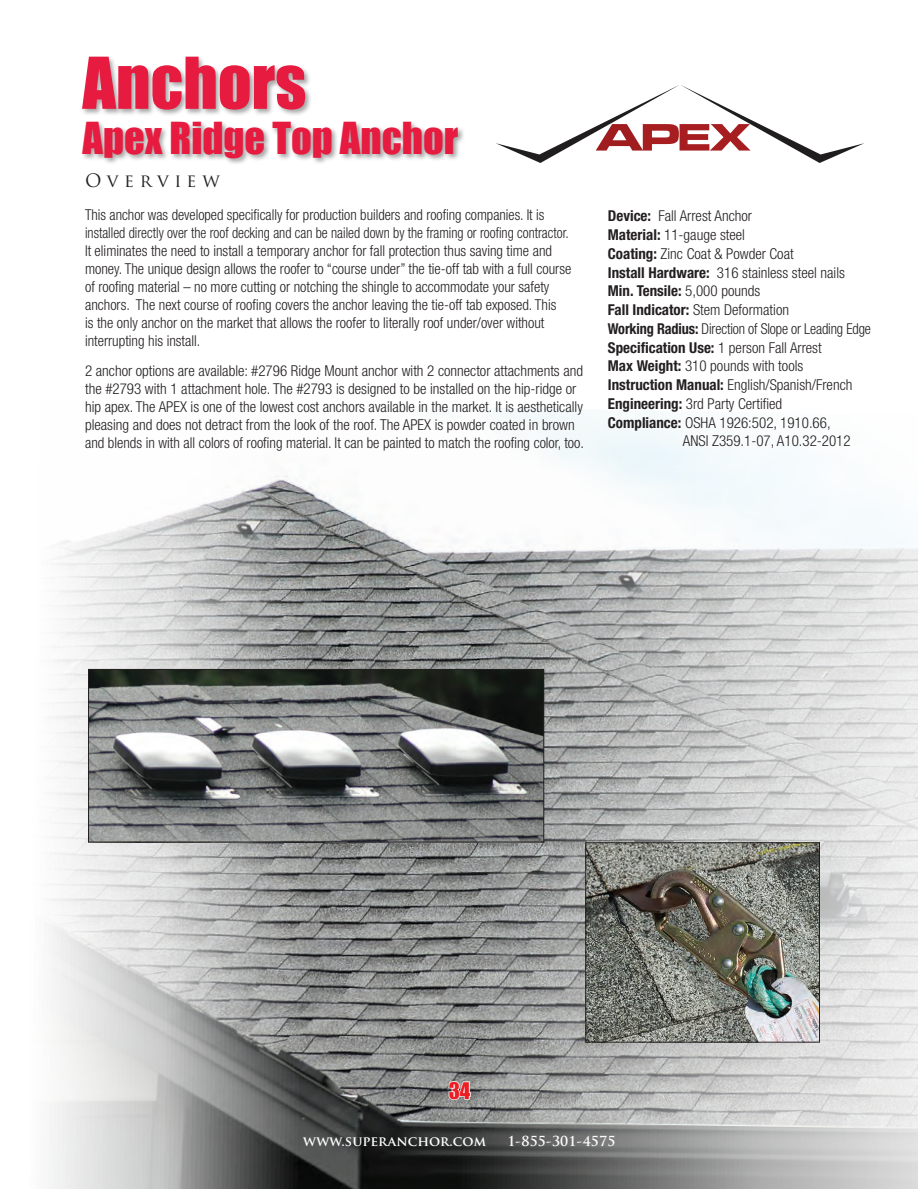
<style>
.page{position:relative;width:918px;height:1189px;background:#fff}
.page>*{position:absolute;margin:0;border:0;box-sizing:border-box;transform-origin:0 0}
.t1{font:66px "Impact";color:#e61b3f}
.t2{font:40.5px "Impact";color:#e61b3f}
.t3{font:21px "Impact";color:#ee1d23}
.t4{font:18px "Trajan Pro";letter-spacing:.31em;color:#231f20}
.t5{font:300 condensed 15px/18px "Helvetica Neue";color:#231f20}
.t6{font:300 condensed 15px/18px "Helvetica Neue";color:#231f20;scale:.96 1}
.t7{font:700 condensed 15px "Helvetica Neue";color:#231f20}
.t8{font:300 condensed 15px "Helvetica Neue";color:#231f20;scale:.95 1}
.t9{font:700 13.5px "Trajan Pro";letter-spacing:.01em;color:#fff}
.s1{font-weight:700}
.s2{font-weight:300}
</style>
<div class="page">
<img style="left:48px;top:408px;width:869px;height:781px">
<svg style="left:447px;top:1074px;width:24px;height:27px"></svg>
<img style="left:90px;top:671px;width:452px;height:169px">
<div style="left:88px;top:669px;width:456px;height:173px;border:1px solid #231f20"></div>
<svg style="left:496px;top:85px;width:368px;height:78px"></svg>
<img style="left:587px;top:844px;width:230px;height:197px">
<div style="left:585px;top:842px;width:234px;height:201px;border:1px solid #231f20"></div>
<div style="left:80px;top:56px;width:385px;height:109px;background:#231f20;opacity:.4"></div>
<h1 class="t1" style="left:82px;top:32px;width:225px">Anchors</h1>
<h2 class="t2" style="left:82px;top:107px;width:377px">Apex Ridge Top Anchor</h2>
<p class="t4" style="left:85px;top:169px;width:136px">OVERVIEW</p>
<p class="t6" style="left:85px;top:206px;width:508px">This anchor was developed specifically for production builders and roofing companies. It is installed directly over the roof decking and can be nailed down by the framing or roofing contractor.<br>It eliminates the need to install a temporary anchor for fall protection thus saving time and money. The unique design allows the roofer to “course under” the tie-off tab with a full course of roofing material – no more cutting or notching the shingle to accommodate your safety anchors. The next course of roofing covers the anchor leaving the tie-off tab exposed. This<br>is the only anchor on the market that allows the roofer to literally roof under/over without interrupting his install.</p>
<p class="t5" style="left:85px;top:362px;width:500px">2 anchor options are available: #2796 Ridge Mount anchor with 2 connector attachments and the #2793 with 1 attachment hole. The #2793 is designed to be installed on the hip-ridge or hip apex. The APEX is one of the lowest cost anchors available in the market. It is aesthetically pleasing and does not detract from the look of the roof. The APEX is powder coated in brown and blends in with all colors of roofing material. It can be painted to match the roofing color, too.</p>
<p class="t5" style="left:607px;top:207px;width:146px"><span class="s1">Device:</span> Fall Arrest Anchor</p>
<p class="t5" style="left:607px;top:226px;width:139px"><span class="s1">Material:</span> 11-gauge steel</p>
<p class="t5" style="left:607px;top:245px;width:187px"><span class="s1">Coating:</span> Zinc Coat &amp; Powder Coat</p>
<p class="t5" style="left:607px;top:263px;width:238px"><span class="s1">Install Hardware:</span> 316 stainless steel nails</p>
<p class="t7" style="left:607px;top:282px;width:154px">Min. Tensile: <span class="s2">5,000 pounds</span></p>
<p class="t5" style="left:607px;top:301px;width:183px"><span class="s1">Fall Indicator:</span> Stem Deformation</p>
<p class="t8" style="left:607px;top:320px;width:278px"><span class="s1">Working Radius:</span> Direction of Slope or Leading Edge</p>
<p class="t7" style="left:607px;top:338px;width:215px">Specification Use: <span class="s2">1 person Fall Arrest</span></p>
<p class="t5" style="left:607px;top:357px;width:197px"><span class="s1">Max Weight:</span> 310 pounds with tools</p>
<p class="t5" style="left:607px;top:376px;width:246px"><span class="s1">Instruction Manual:</span> English/Spanish/French</p>
<p class="t5" style="left:607px;top:395px;width:176px"><span class="s1">Engineering:</span> 3rd Party Certified</p>
<p class="t5" style="left:607px;top:413px;width:224px"><span class="s1">Compliance:</span> OSHA 1926:502, 1910.66,</p>
<p class="t5" style="left:683px;top:432px;width:169px">ANSI Z359.1-07, A10.32-2012</p>
<h3 class="t3" style="left:448px;top:1074px;width:23px">34</h3>
<p class="t9" style="left:303px;top:1133px;width:184px">WWW.SUPERANCHOR.COM</p>
<p class="t9" style="left:507px;top:1133px;width:110px">1-855-301-4575</p>
</div>
